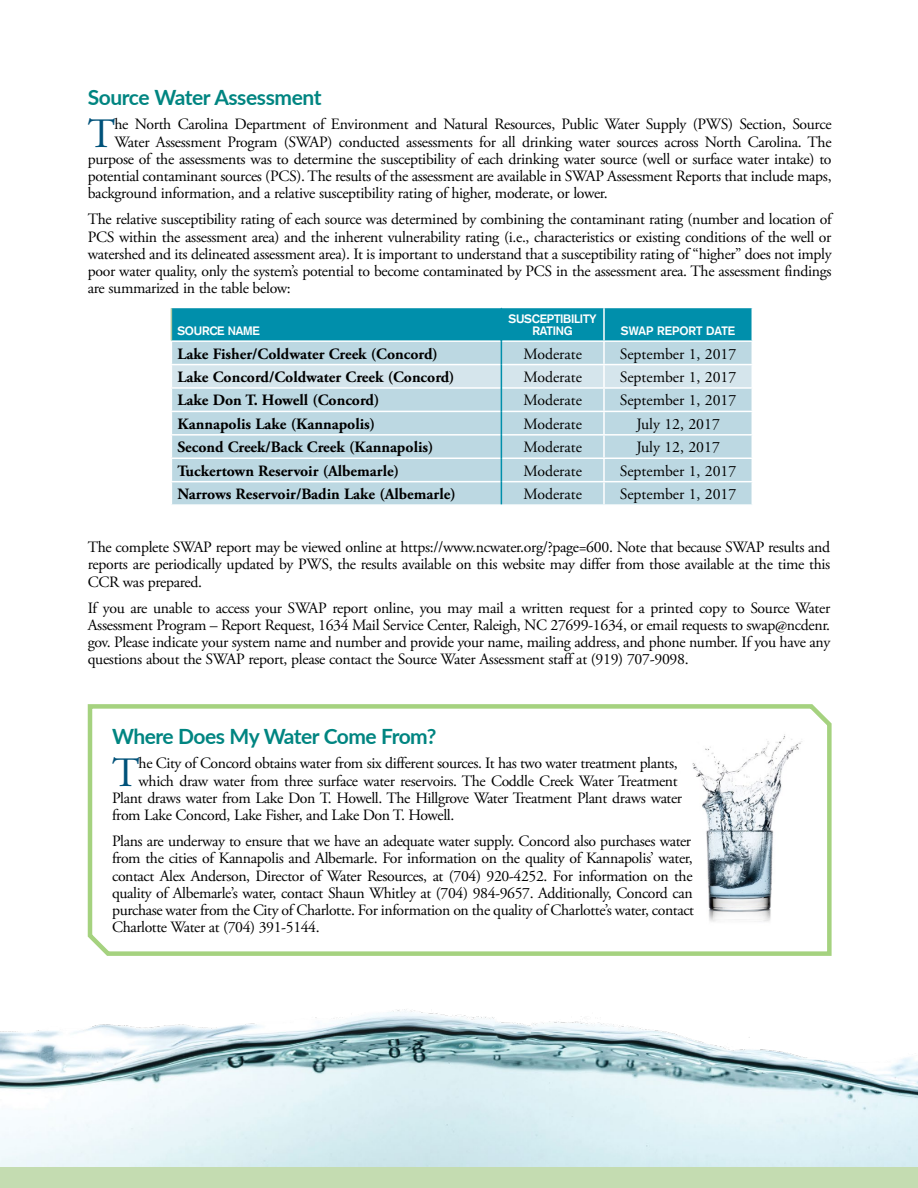
<style>
.page{position:relative;width:918px;height:1188px;background:#fff}
.page>*{position:absolute;margin:0;border:0;box-sizing:border-box;transform-origin:0 0}
.Initial_Cap{font:41.7px "Adobe Garamond Pro";color:#00527a}
.Article_Headline-19{font:700 21px "Lato";letter-spacing:-.025em;color:#008581}
.First_Paragraph{font:15.75px/17.2px "Adobe Garamond Pro";letter-spacing:-.025em;color:#000;text-align:justify}
.Initial_Cap-2{font:15.75px "Adobe Garamond Pro";letter-spacing:-.02em;color:#000}
.First_Paragraph-2{font:700 15.75px "Adobe Garamond Pro";color:#000}
.First_Paragraph-3{font:15.75px "Adobe Garamond Pro";color:#000}
.First_Paragraph-4{font:700 12px/12px "Akzidenz Grotesk";letter-spacing:-.02em;color:#fff;text-align:center}
.First_Paragraph-5{font:700 12px "Akzidenz Grotesk";color:#fff}
</style>
<div class="page">
<div style="left:0;top:1166px;width:918px;height:22px;background:#c4dcb1"></div>
<svg style="left:87px;top:704px;width:745px;height:252px"></svg>
<svg style="left:171px;top:307px;width:582px;height:197px;background:#a4d0dc"></svg>
<hr style="left:171px;top:308px;width:1px;height:32px;background:#b3c9a2">
<img style="left:678px;top:732px;width:130px;height:196px">
<img style="left:0;top:1009px;width:918px;height:157px">
<p class="Article_Headline-19" style="left:88px;top:82px;width:235px">Source Water Assessment</p>
<p class="Initial_Cap" style="left:88px;top:108px;width:29px">T</p>
<p class="Initial_Cap-2" style="left:114px;top:115px;width:719px">he North Carolina Department of Environment and Natural Resources, Public Water Supply (PWS) Section, Source</p>
<p class="Initial_Cap-2" style="left:114px;top:132px;width:719px">Water Assessment Program (SWAP) conducted assessments for all drinking water sources across North Carolina. The</p>
<p class="Initial_Cap-2" style="left:88px;top:149px;width:745px">purpose of the assessments was to determine the susceptibility of each drinking water source (well or surface water intake) to</p>
<p class="Initial_Cap-2" style="left:88px;top:167px;width:745px">potential contaminant sources (PCS). The results of the assessment are available in SWAP Assessment Reports that include maps,</p>
<p class="Initial_Cap-2" style="left:88px;top:184px;width:522px">background information, and a relative susceptibility rating of higher, moderate, or lower.</p>
<p class="First_Paragraph" style="left:88px;top:211px;width:745px">The relative susceptibility rating of each source was determined by combining the contaminant rating (number and location of PCS within the assessment area) and the inherent vulnerability rating (i.e., characteristics or existing conditions of the well or watershed and its delineated assessment area). It is important to understand that a susceptibility rating of “higher” does not imply poor water quality, only the system’s potential to become contaminated by PCS in the assessment area. The assessment findings are summarized in the table below:</p>
<p class="First_Paragraph-4" style="left:177px;top:325px;width:84px">SOURCE NAME</p>
<p class="First_Paragraph-4" style="left:509px;top:313px;width:90px">SUSCEPTIBILITY<br>RATING</p>
<p class="First_Paragraph-5" style="left:621px;top:324px;width:116px">SWAP REPORT DATE</p>
<p class="First_Paragraph-2" style="left:177px;top:344px;width:262px">Lake Fisher/Coldwater Creek (Concord)</p>
<p class="First_Paragraph-3" style="left:523px;top:344px;width:60px">Moderate</p>
<p class="First_Paragraph-3" style="left:620px;top:344px;width:118px">September 1, 2017</p>
<p class="First_Paragraph-2" style="left:177px;top:368px;width:279px">Lake Concord/Coldwater Creek (Concord)</p>
<p class="First_Paragraph-3" style="left:523px;top:368px;width:60px">Moderate</p>
<p class="First_Paragraph-3" style="left:620px;top:368px;width:118px">September 1, 2017</p>
<p class="First_Paragraph-2" style="left:177px;top:391px;width:203px">Lake Don T. Howell (Concord)</p>
<p class="First_Paragraph-3" style="left:523px;top:391px;width:60px">Moderate</p>
<p class="First_Paragraph-3" style="left:620px;top:391px;width:118px">September 1, 2017</p>
<p class="First_Paragraph-2" style="left:177px;top:415px;width:199px">Kannapolis Lake (Kannapolis)</p>
<p class="First_Paragraph-3" style="left:523px;top:414px;width:60px">Moderate</p>
<p class="First_Paragraph-3" style="left:636px;top:414px;width:85px">July 12, 2017</p>
<p class="First_Paragraph-2" style="left:177px;top:438px;width:258px">Second Creek/Back Creek (Kannapolis)</p>
<p class="First_Paragraph-3" style="left:523px;top:438px;width:60px">Moderate</p>
<p class="First_Paragraph-3" style="left:636px;top:438px;width:85px">July 12, 2017</p>
<p class="First_Paragraph-2" style="left:177px;top:462px;width:223px">Tuckertown Reservoir (Albemarle)</p>
<p class="First_Paragraph-3" style="left:523px;top:461px;width:60px">Moderate</p>
<p class="First_Paragraph-3" style="left:620px;top:461px;width:118px">September 1, 2017</p>
<p class="First_Paragraph-2" style="left:177px;top:485px;width:280px">Narrows Reservoir/Badin Lake (Albemarle)</p>
<p class="First_Paragraph-3" style="left:523px;top:485px;width:60px">Moderate</p>
<p class="First_Paragraph-3" style="left:620px;top:485px;width:118px">September 1, 2017</p>
<p class="First_Paragraph" style="left:88px;top:539px;width:744px">The complete SWAP report may be viewed online at https://www.ncwater.org/?page=600. Note that because SWAP results and reports are periodically updated by PWS, the results available on this website may differ from those available at the time this CCR was prepared.</p>
<p class="First_Paragraph" style="left:88px;top:600px;width:744px">If you are unable to access your SWAP report online, you may mail a written request for a printed copy to Source Water Assessment Program – Report Request, 1634 Mail Service Center, Raleigh, NC 27699-1634, or email requests to swap@ncdenr. gov. Please indicate your system name and number and provide your name, mailing address, and phone number. If you have any questions about the SWAP report, please contact the Source Water Assessment staff at (919) 707-9098.</p>
<p class="Article_Headline-19" style="left:112px;top:721px;width:326px">Where Does My Water Come From?</p>
<p class="Initial_Cap" style="left:112px;top:748px;width:29px">T</p>
<p class="Initial_Cap-2" style="left:139px;top:754px;width:541px">he City of Concord obtains water from six different sources. It has two water treatment plants,</p>
<p class="Initial_Cap-2" style="left:139px;top:771px;width:541px">which draw water from three surface water reservoirs. The Coddle Creek Water Treatment</p>
<p class="Initial_Cap-2" style="left:112px;top:789px;width:572px">Plant draws water from Lake Don T. Howell. The Hillgrove Water Treatment Plant draws water</p>
<p class="Initial_Cap-2" style="left:112px;top:806px;width:344px">from Lake Concord, Lake Fisher, and Lake Don T. Howell.</p>
<p class="First_Paragraph" style="left:112px;top:833px;width:583px;text-align:left">Plans are underway to ensure that we have an adequate water supply. Concord also purchases water from the cities of Kannapolis and Albemarle. For information on the quality of Kannapolis’ water, contact Alex Anderson, Director of Water Resources, at (704) 920-4252. For information on the quality of Albemarle’s water, contact Shaun Whitley at (704) 984-9657. Additionally, Concord can purchase water from the City of Charlotte. For information on the quality of Charlotte’s water, contact Charlotte Water at (704) 391-5144.</p>
</div>
